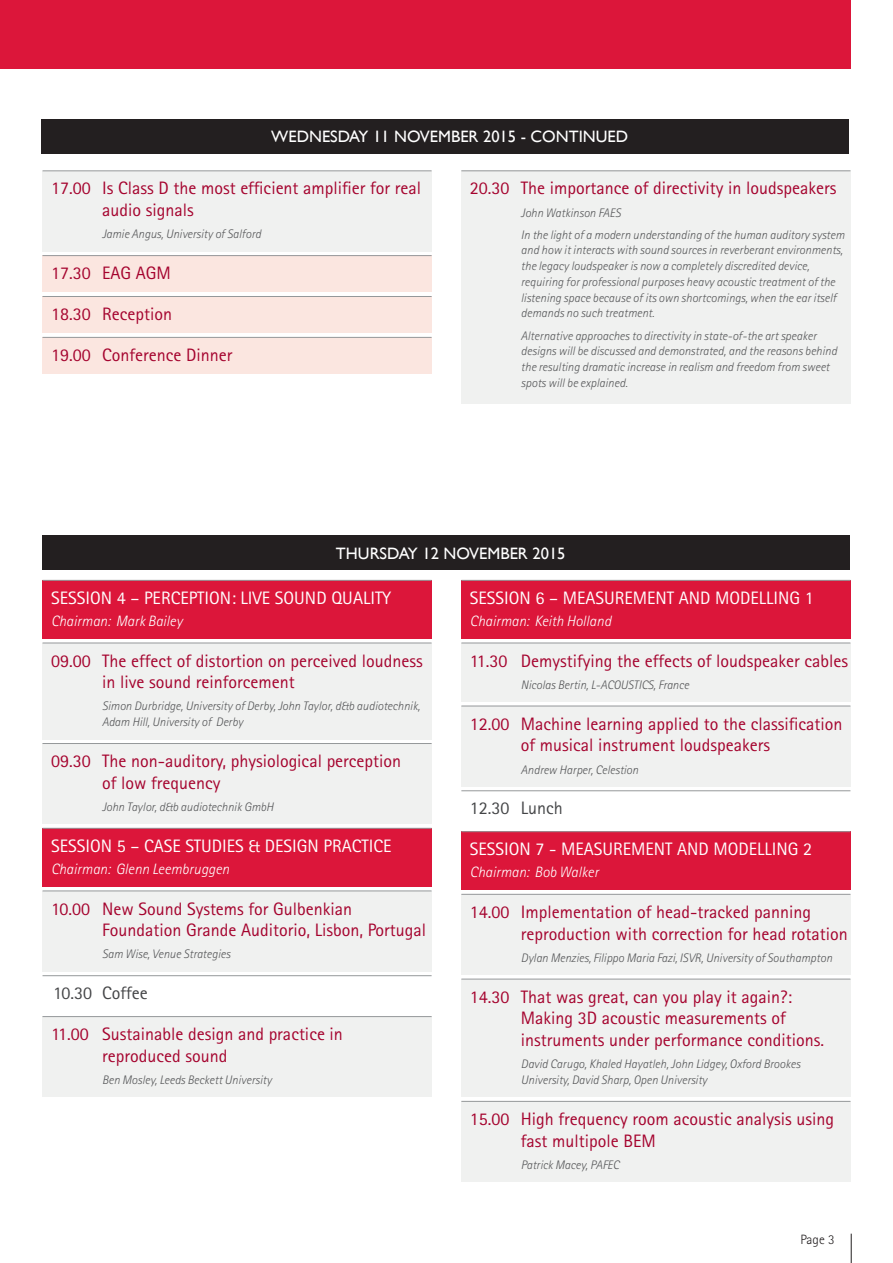
<style>
.page{position:relative;width:893px;height:1263px;background:#fff}
.page>*{position:absolute;margin:0;border:0;box-sizing:border-box;transform-origin:0 0}
.Titles{font:18px/21.8px "Rotis Sans Serif";color:#a5032e}
.Titles-2{font:18px "Rotis Sans Serif";color:#fff}
.Titles_black{font:18px "Rotis Sans Serif";color:#444547}
.title_date{font:16.5px "Gill Sans";color:#fff}
.Titles-3{font:italic 300 15px "Rotis Sans Serif";color:#fff}
.t1{font:300 13.5px "Rotis Sans Serif";color:#231f20}
.Institutions{font:italic 300 12.3px/15.8px "Rotis Sans Serif";color:#57585a}
</style>
<div class="page">
<svg style="left:851px;top:1234px;width:1px;height:29px"></svg>
<div style="left:0;top:0;width:850px;height:68px;background:#dc163a"></div>
<div style="left:43px;top:580px;width:389px;height:59px;background:#dc163a"></div>
<div style="left:461px;top:580px;width:389px;height:59px;background:#dc163a"></div>
<div style="left:43px;top:828px;width:389px;height:59px;background:#dc163a"></div>
<div style="left:461px;top:832px;width:389px;height:58px;background:#dc163a"></div>
<div style="left:43px;top:744px;width:389px;height:80px;background:#f0f1f0"></div>
<div style="left:43px;top:171px;width:389px;height:80px;background:#f0f1f0"></div>
<div style="left:43px;top:891px;width:389px;height:80px;background:#f0f1f0"></div>
<div style="left:461px;top:894px;width:389px;height:81px;background:#f0f1f0"></div>
<div style="left:461px;top:979px;width:389px;height:118px;background:#f0f1f0"></div>
<div style="left:461px;top:1101px;width:389px;height:81px;background:#f0f1f0"></div>
<div style="left:43px;top:1017px;width:389px;height:80px;background:#f0f1f0"></div>
<div style="left:43px;top:643px;width:389px;height:96px;background:#f0f1f0"></div>
<div style="left:461px;top:643px;width:389px;height:59px;background:#f0f1f0"></div>
<div style="left:461px;top:706px;width:389px;height:81px;background:#f0f1f0"></div>
<div style="left:461px;top:171px;width:389px;height:233px;background:#f0f1f0"></div>
<hr style="left:43px;top:580px;width:389px;height:1px;background:#95989a">
<hr style="left:43px;top:643px;width:389px;height:1px;background:#95989a">
<hr style="left:43px;top:743px;width:389px;height:1px;background:#95989a">
<hr style="left:43px;top:828px;width:389px;height:1px;background:#95989a">
<hr style="left:43px;top:891px;width:389px;height:1px;background:#95989a">
<hr style="left:43px;top:975px;width:389px;height:1px;background:#95989a">
<hr style="left:43px;top:1016px;width:389px;height:1px;background:#95989a">
<div style="left:41px;top:119px;width:808px;height:34px;background:#231f20"></div>
<div style="left:43px;top:536px;width:807px;height:34px;background:#231f20"></div>
<hr style="left:461px;top:580px;width:389px;height:1px;background:#95989a">
<hr style="left:461px;top:643px;width:389px;height:1px;background:#95989a">
<hr style="left:461px;top:706px;width:389px;height:1px;background:#95989a">
<hr style="left:461px;top:790px;width:389px;height:1px;background:#95989a">
<hr style="left:461px;top:831px;width:389px;height:1px;background:#95989a">
<hr style="left:461px;top:894px;width:389px;height:1px;background:#95989a">
<hr style="left:461px;top:979px;width:389px;height:1px;background:#95989a">
<hr style="left:461px;top:1101px;width:389px;height:1px;background:#95989a">
<div style="left:43px;top:256px;width:389px;height:36px;background:#fbe6e0"></div>
<div style="left:43px;top:296px;width:389px;height:37px;background:#fbe6e0"></div>
<div style="left:43px;top:337px;width:389px;height:37px;background:#fbe6e0"></div>
<hr style="left:43px;top:171px;width:389px;height:1px;background:#95989a">
<hr style="left:43px;top:255px;width:389px;height:1px;background:#95989a">
<hr style="left:43px;top:296px;width:389px;height:1px;background:#95989a">
<hr style="left:43px;top:337px;width:389px;height:1px;background:#95989a">
<hr style="left:461px;top:171px;width:389px;height:1px;background:#95989a">
<p class="title_date" style="left:271px;top:126px;width:29px">WEDNESDAY</p>
<p class="title_date" style="left:373px;top:126px;width:194px">11 NOVEMBER 2015 - CONTINUED</p>
<p class="Titles" style="left:102px;top:177px;width:321px;text-indent:-51px">17.00 Is Class D the most efficient amplifier for real audio signals</p>
<p class="Institutions" style="left:102px;top:226px;width:160px">Jamie Angus, University of Salford</p>
<p class="Titles" style="left:51px;top:262px;width:121px">17.30 EAG AGM</p>
<p class="Titles" style="left:51px;top:303px;width:122px">18.30 Reception</p>
<p class="Titles" style="left:51px;top:344px;width:183px">19.00 Conference Dinner</p>
<p class="Titles" style="left:470px;top:177px;width:368px">20.30 The importance of directivity in loudspeakers</p>
<p class="Institutions" style="left:521px;top:205px;width:101px">John Watkinson FAES</p>
<p class="Institutions" style="left:521px;top:227px;width:325px">In the light of a modern understanding of the human auditory system and how it interacts with sound sources in reverberant environments, the legacy loudspeaker is now a completely discredited device, requiring for professional purposes heavy acoustic treatment of the listening space because of its own shortcomings, when the ear itself demands no such treatment.</p>
<p class="Institutions" style="left:521px;top:328px;width:318px">Alternative approaches to directivity in state-of-the art speaker designs will be discussed and demonstrated, and the reasons behind the resulting dramatic increase in realism and freedom from sweet spots will be explained.</p>
<p class="title_date" style="left:336px;top:543px;width:22px">THURSDAY</p>
<p class="title_date" style="left:422px;top:543px;width:145px">12 NOVEMBER 2015</p>
<p class="Titles-2" style="left:470px;top:587px;width:156px">Session 6 – Measureme</p>
<p class="Titles-2" style="left:655px;top:587px;width:94px">nt and Modell</p>
<p class="Titles-2" style="left:773px;top:587px;width:42px">ing 1</p>
<p class="Titles-3" style="left:470px;top:612px;width:143px">Chairman: Keith Holland</p>
<p class="Titles" style="left:470px;top:649px;width:380px">11.30 Demystifying the effects of loudspeaker cables</p>
<p class="Institutions" style="left:521px;top:677px;width:170px">Nicolas Bertin, L-ACOUSTICS, France</p>
<p class="Titles" style="left:521px;top:712px;width:323px;text-indent:-51px">12.00 Machine learning applied to the classification of musical instrument loudspeakers</p>
<p class="Institutions" style="left:521px;top:762px;width:119px">Andrew Harper, Celestion</p>
<p class="Titles_black" style="left:470px;top:798px;width:95px">12.30 Lunch</p>
<p class="Titles-2" style="left:470px;top:838px;width:154px">Session 7 - Measureme</p>
<p class="Titles-2" style="left:654px;top:838px;width:94px">nt and Modell</p>
<p class="Titles-2" style="left:772px;top:838px;width:42px">ing 2</p>
<p class="Titles-3" style="left:470px;top:863px;width:130px">Chairman: Bob Walker</p>
<p class="Titles" style="left:521px;top:901px;width:328px;text-indent:-51px">14.00 I mplementation of head-tracked panning reproduction with correction for head rotation</p>
<p class="Institutions" style="left:521px;top:950px;width:313px">Dylan Menzies, Filippo Maria Fazi, ISVR, University of Southampton</p>
<p class="Titles" style="left:521px;top:985px;width:305px;text-indent:-51px">14.30 That was great, can you play it again?:<br>Making 3D acoustic measurements of instruments under performance conditions.</p>
<p class="Institutions" style="left:521px;top:1056px;width:281px">David Carugo, Khaled Hayatleh, John Lidgey, Oxford Brookes<br>University, David Sharp, Open University</p>
<p class="Titles" style="left:521px;top:1108px;width:315px;text-indent:-51px">15.00 High frequency room acoustic analysis using fast multipole BEM</p>
<p class="Institutions" style="left:521px;top:1157px;width:100px">Patrick Macey, PAFEC</p>
<p class="Titles-2" style="left:51px;top:587px;width:112px">Session 4 – Percept</p>
<p class="Titles-2" style="left:205px;top:587px;width:180px">ion: Live Sound Quality</p>
<p class="Titles-3" style="left:51px;top:612px;width:133px">Chairman: Mark Bailey</p>
<p class="Titles" style="left:102px;top:649px;width:322px;text-indent:-51px">09.00 The effect of distortion on perceived loudness in live sound reinforcement</p>
<p class="Institutions" style="left:102px;top:699px;width:319px">Simon Durbridge, University of Derby, John Taylor, d&amp;b audiotechnik,<br>Adam Hill, University of Derby</p>
<p class="Titles" style="left:102px;top:750px;width:301px;text-indent:-51px">09.30 The non-auditory, physiological perception of low frequency</p>
<p class="Institutions" style="left:102px;top:799px;width:173px">John Taylor, d&amp;b audiotechnik GmbH</p>
<p class="Titles-2" style="left:51px;top:835px;width:113px">Session 5 – Case</p>
<p class="Titles-2" style="left:185px;top:835px;width:157px">Studies &amp; Design Pract</p>
<p class="Titles-2" style="left:369px;top:835px;width:14px">ice</p>
<p class="Titles-3" style="left:51px;top:860px;width:180px">Chairman: Glenn Leembruggen</p>
<p class="Titles" style="left:102px;top:897px;width:326px;text-indent:-51px">10.00 New Sound Systems for Gulbenkian<br>Foundation Grande Auditorio, Lisbon, Portugal</p>
<p class="Institutions" style="left:102px;top:946px;width:130px">Sam Wise, Venue Strategies</p>
<p class="Titles_black" style="left:53px;top:982px;width:96px">10.30 Coffee</p>
<p class="Titles" style="left:102px;top:1023px;width:242px;text-indent:-51px">11.00 Sustainable design and practice in reproduced sound</p>
<p class="Institutions" style="left:102px;top:1072px;width:171px">Ben Mosley, Leeds Beckett University</p>
<p class="t1" style="left:801px;top:1231px;width:35px">Page 3</p>
</div>
